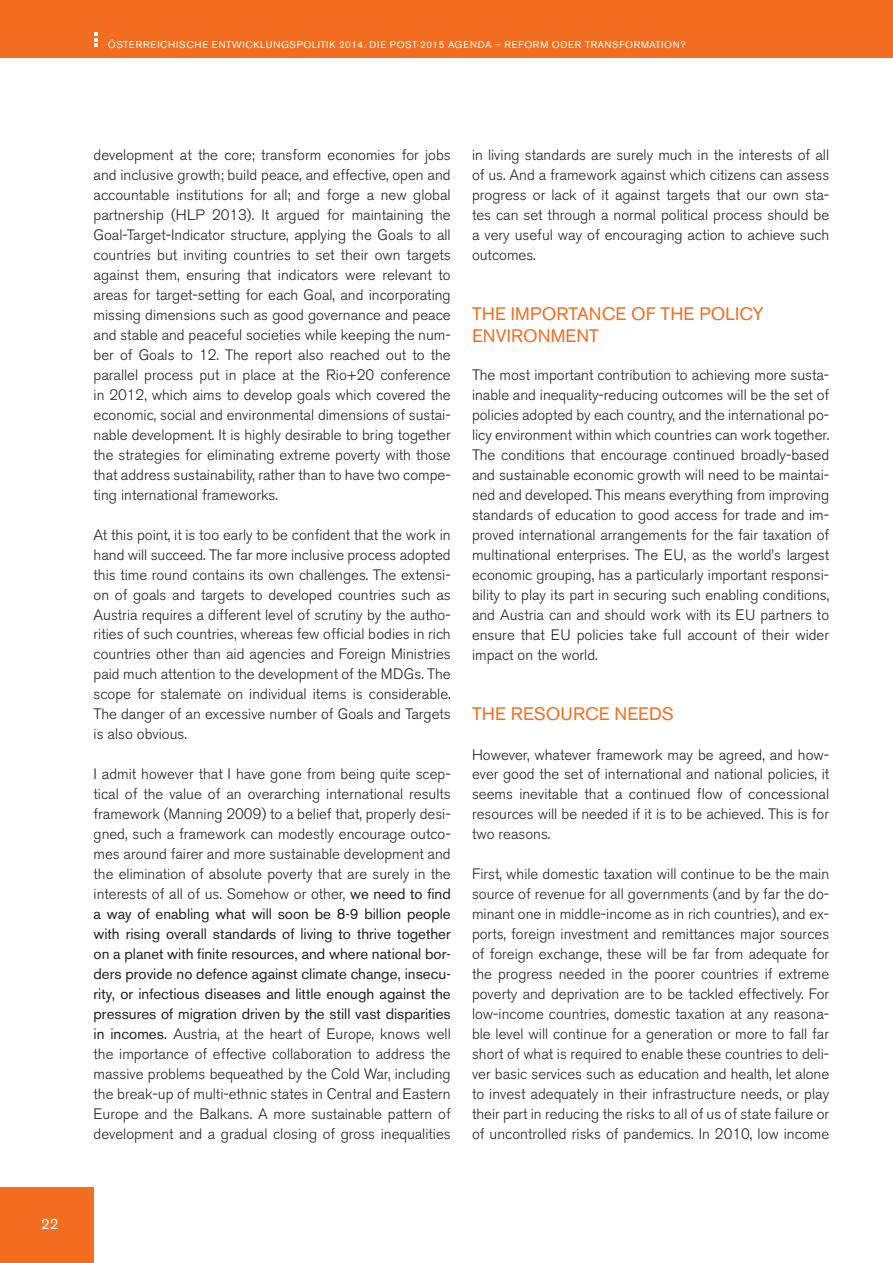
<style>
.page{position:relative;width:893px;height:1263px;background:#fff}
.page>*{position:absolute;margin:0;border:0;box-sizing:border-box;transform-origin:0 0}
.t1{font:18px/22.5px "Akzidenz Grotesk BE";letter-spacing:.005em;color:#f36e21}
.t2{font:300 15px/20px "Akzidenz Grotesk BE";color:#231f20;text-align:justify}
.t3{font:15px "Akzidenz Grotesk BE";color:#fff}
.t4{font:9.75px "Akzidenz Grotesk BE";letter-spacing:.07em;color:#fff}
.s1{font-weight:300}
.s2{font-weight:400}
</style>
<div class="page">
<div style="left:0;top:0;width:893px;height:58px;background:#f36e21"></div>
<div style="left:0;top:1188px;width:94px;height:75px;background:#f36e21"></div>
<svg style="left:94px;top:32px;width:3px;height:15px"></svg>
<p class="t4" style="left:108px;top:38px;width:579px">ÖSTERREICHISCHE ENTWICKLUNGSPOLITIK 2014. DIE POST-2015 AGENDA <span class="s1">–</span> REFORM ODER TRANSFORMATION?</p>
<p class="t3" style="left:41px;top:1214px;width:19px">22</p>
<p class="t2" style="left:94px;top:145px;width:359px">development at the core; transform economies for jobs and inclusive growth; build peace, and effective, open and accountable institutions for all; and forge a new global partnership (HLP 2013). It argued for maintaining the Goal-Target-Indicator structure, applying the Goals to all countries but inviting countries to set their own targets against them, ensuring that indicators were relevant to areas for target-setting for each Goal, and incorporating missing dimensions such as good governance and peace and stable and peaceful societies while keeping the num&shy;ber of Goals to 12. The report also reached out to the parallel process put in place at the Rio+20 conference in 2012, which aims to develop goals which covered the economic, social and environmental dimensions of sustai&shy;nable development. It is highly desirable to bring together the strategies for eliminating extreme poverty with those that address sustainability, rather than to have two compe&shy;ting international frameworks.</p>
<p class="t2" style="left:94px;top:525px;width:359px">At this point, it is too early to be confident that the work in hand will succeed. The far more inclusive process adopted this time round contains its own challenges. The extensi&shy;on of goals and targets to developed countries such as Austria requires a different level of scrutiny by the autho&shy;rities of such countries, whereas few official bodies in rich countries other than aid agencies and Foreign Ministries paid much attention to the development of the MDGs. The scope for stalemate on individual items is considerable.<br>The danger of an excessive number of Goals and Targets is also obvious.</p>
<p class="t2" style="left:94px;top:764px;width:359px">I admit however that I have gone from being quite scep&shy;tical of the value of an overarching international results framework (Manning 2009) to a belief that, properly desi&shy;gned, such a framework can modestly encourage outco&shy;mes around fairer and more sustainable development and the elimination of absolute poverty that are surely in the interests of all of us. Somehow or other, <span class="s2">we need to find a way of enabling what will soon be 8-9 billion people with rising overall standards of living to thrive together on a planet with finite resources, and where national bor&shy;ders provide no defence against climate change, insecu&shy;rity, or infectious diseases and little enough against the pressures of migration driven by the still vast disparities in incomes.</span> Austria, at the heart of Europe, knows well the importance of effective collaboration to address the massive problems bequeathed by the Cold War, including the break-up of multi-ethnic states in Central and Eastern Europe and the Balkans. A more sustainable pattern of development and a gradual closing of gross inequalities</p>
<p class="t2" style="left:472px;top:145px;width:359px">in living standards are surely much in the interests of all of us. And a framework against which citizens can assess progress or lack of it against targets that our own sta&shy;tes can set through a normal political process should be a very useful way of encouraging action to achieve such outcomes.</p>
<p class="t1" style="left:472px;top:302px;width:293px">THE IMPORTANCE OF THE POLICY<br>ENVIRONMENT</p>
<p class="t2" style="left:472px;top:365px;width:359px">The most important contribution to achieving more susta&shy;inable and inequality-reducing outcomes will be the set of policies adopted by each country, and the international po&shy;licy environment within which countries can work together.<br>The conditions that encourage continued broadly-based and sustainable economic growth will need to be maintai&shy;ned and developed. This means everything from improving standards of education to good access for trade and im&shy;proved international arrangements for the fair taxation of multinational enterprises. The EU, as the world’s largest economic grouping, has a particularly important responsi&shy;bility to play its part in securing such enabling conditions, and Austria can and should work with its EU partners to ensure that EU policies take full account of their wider impact on the world.</p>
<p class="t1" style="left:472px;top:702px;width:203px">THE RESOURCE NEEDS</p>
<p class="t2" style="left:472px;top:745px;width:359px">However, whatever framework may be agreed, and how&shy;ever good the set of international and national policies, it seems inevitable that a continued flow of concessional resources will be needed if it is to be achieved. This is for two reasons.</p>
<p class="t2" style="left:472px;top:864px;width:359px">First, while domestic taxation will continue to be the main source of revenue for all governments (and by far the do&shy;minant one in middle-income as in rich countries), and ex&shy;ports, foreign investment and remittances major sources of foreign exchange, these will be far from adequate for the progress needed in the poorer countries if extreme poverty and deprivation are to be tackled effectively. For low-income countries, domestic taxation at any reasona&shy;ble level will continue for a generation or more to fall far short of what is required to enable these countries to deli&shy;ver basic services such as education and health, let alone to invest adequately in their infrastructure needs, or play their part in reducing the risks to all of us of state failure or of uncontrolled risks of pandemics. In 2010, low income</p>
</div>
